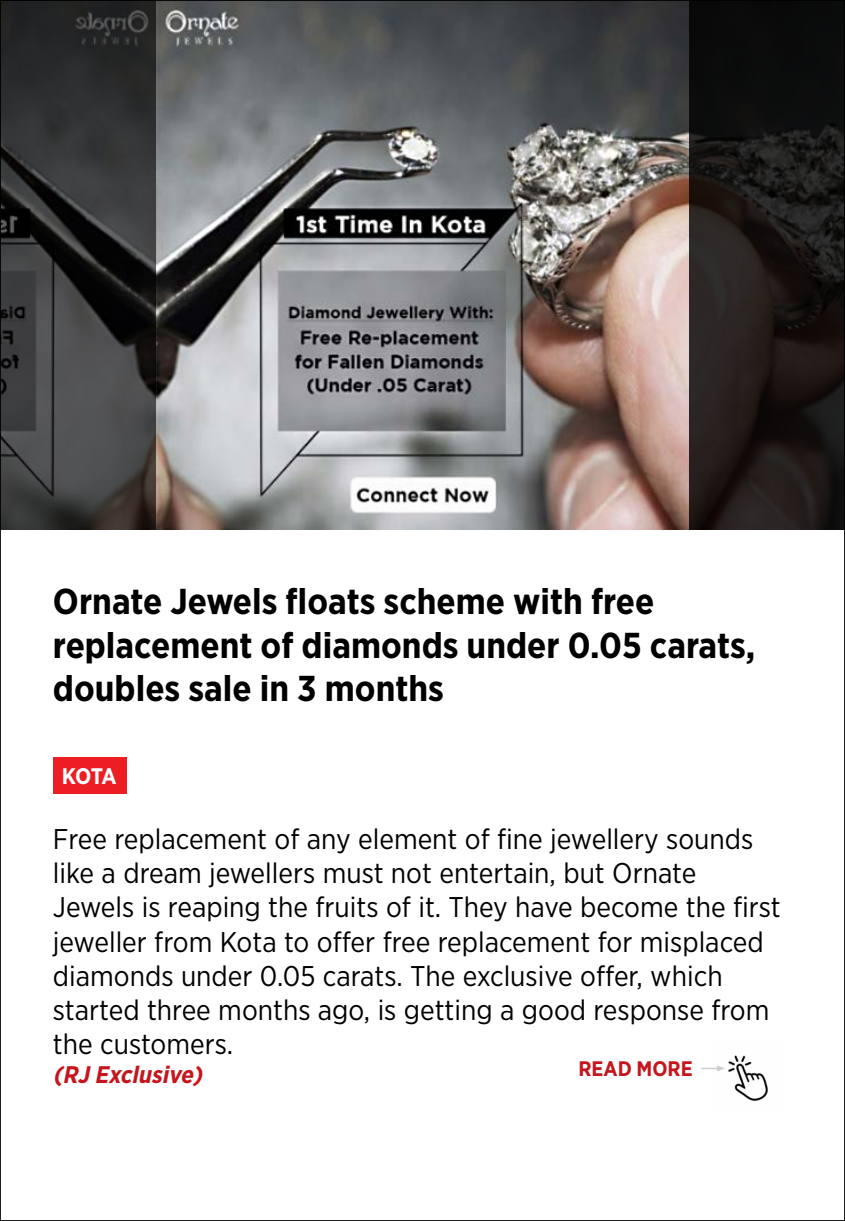
<style>
.page{position:relative;width:845px;height:1221px;background:#fff}
.page>*{position:absolute;margin:0;border:0;box-sizing:border-box;transform-origin:0 0}
.t1{font:700 36px/43.2px "Gotham Narrow";color:#000}
.t2{font:28.5px/34.2px "Gotham Narrow";color:#000}
.t3{font:italic 700 24px "Gotham Narrow";color:#c4161c}
.t4{font:700 22.5px "Gotham Narrow";color:#fff}
.t5{font:700 21px "Gotham Narrow";color:#c4161c}
</style>
<div class="page">
<img style="left:2px;top:2px;width:840px;height:527px">
<img style="left:724px;top:1055px;width:44px;height:46px">
<svg style="left:701px;top:1065px;width:23px;height:6px"></svg>
<div style="left:53px;top:756px;width:74px;height:37px;background:#ed1d24"></div>
<p class="t1" style="left:53px;top:580px;width:703px">Ornate Jewels floats scheme with free replacement of diamonds under 0.05 carats, doubles sale in 3 months</p>
<p class="t4" style="left:62px;top:761px;width:56px">KOTA</p>
<p class="t2" style="left:53px;top:821px;width:728px">Free replacement of any element of fine jewellery sounds like a dream jewellers must not entertain, but Ornate Jewels is reaping the fruits of it. They have become the first jeweller from Kota to offer free replacement for misplaced diamonds under 0.05 carats. The exclusive offer, which started three months ago, is getting a good response from the customers.</p>
<p class="t3" style="left:53px;top:1059px;width:156px">(RJ Exclusive)</p>
<p class="t5" style="left:578px;top:1055px;width:116px">READ MORE</p>
</div>
